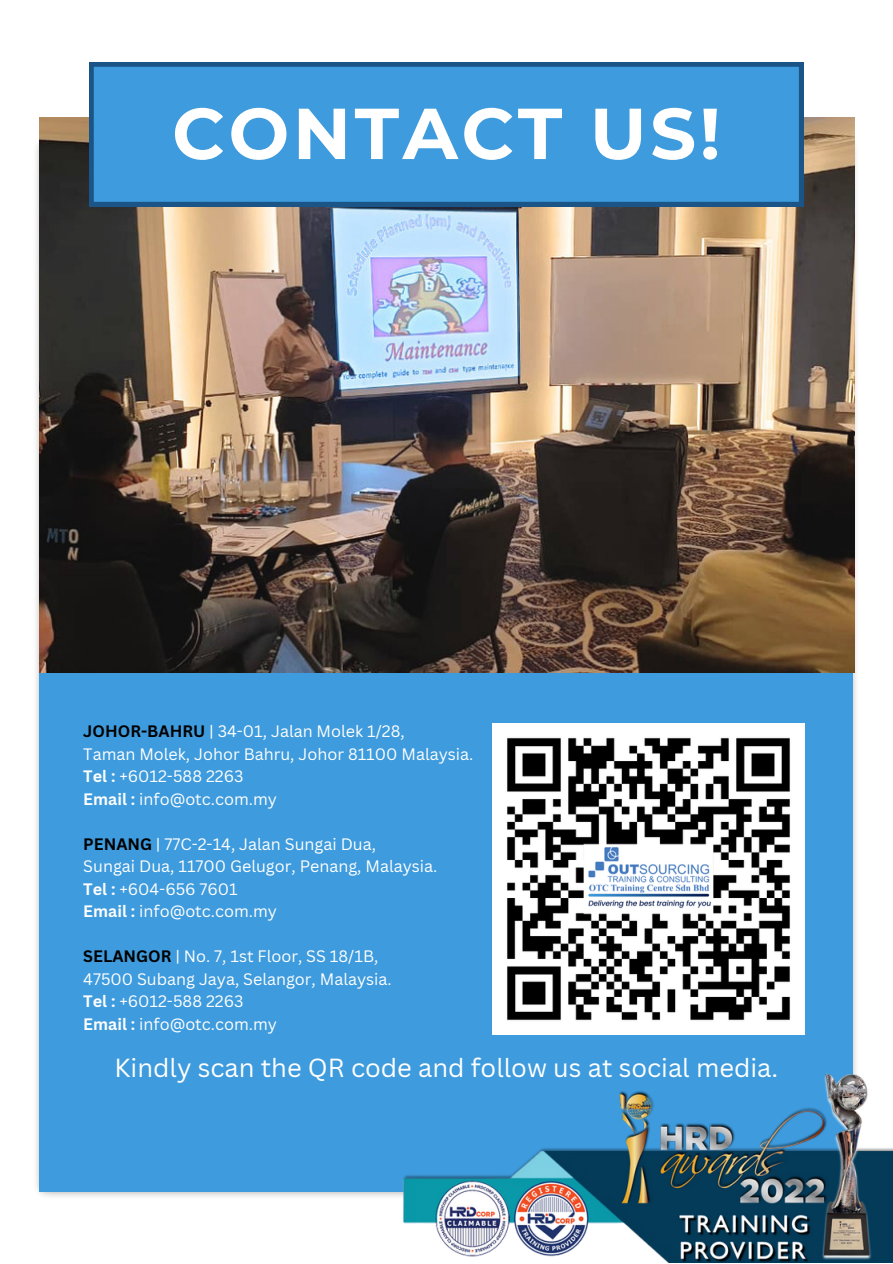
<style>
.page{position:relative;width:893px;height:1264px;background:#fff}
.page>*{position:absolute;margin:0;border:0;box-sizing:border-box;transform-origin:0 0}
.t1{font:700 72px "Montserrat";letter-spacing:.05em;color:#fff}
.t2{font:25.5px "Canva Sans";color:#fff}
.t3{font:16.05px "Canva Sans";color:#fff}
.s1{font-weight:700;color:#000}
.s2{font-weight:700}
</style>
<div class="page">
<div style="left:40px;top:143px;width:812px;height:1048px;background:#3e9bdd"></div>
<img style="left:40px;top:117px;width:814px;height:556px">
<svg style="left:89px;top:62px;width:714px;height:144px"></svg>
<img style="left:492px;top:723px;width:312px;height:311px">
<img style="left:355px;top:1067px;width:537px;height:195px">
<p class="t1" style="left:172px;top:89px;width:550px">CONTACT US!</p>
<p class="t3" style="left:83px;top:720px;width:323px"><span class="s1">JOHOR-BAHRU</span> | 34-01, Jalan Molek 1/28,</p>
<p class="t3" style="left:83px;top:742px;width:391px">Taman Molek, Johor Bahru, Johor 81100 Malaysia.</p>
<p class="t3" style="left:83px;top:765px;width:162px"><span class="s2">Tel :</span> +6012-588 2263</p>
<p class="t3" style="left:83px;top:787px;width:195px"><span class="s2">Email :</span> info@otc.com.my</p>
<p class="t3" style="left:83px;top:832px;width:294px"><span class="s1">PENANG</span> | 77C-2-14, Jalan Sungai Dua,</p>
<p class="t3" style="left:83px;top:855px;width:355px">Sungai Dua, 11700 Gelugor, Penang, Malaysia.</p>
<p class="t3" style="left:83px;top:877px;width:156px"><span class="s2">Tel :</span> +604-656 7601</p>
<p class="t3" style="left:83px;top:900px;width:195px"><span class="s2">Email :</span> info@otc.com.my</p>
<p class="t3" style="left:83px;top:944px;width:296px"><span class="s1">SELANGOR</span> | No. 7, 1st Floor, SS 18/1B,</p>
<p class="t3" style="left:83px;top:967px;width:310px">47500 Subang Jaya, Selangor, Malaysia.</p>
<p class="t3" style="left:83px;top:989px;width:162px"><span class="s2">Tel :</span> +6012-588 2263</p>
<p class="t3" style="left:83px;top:1012px;width:195px"><span class="s2">Email :</span> info@otc.com.my</p>
<p class="t2" style="left:114px;top:1050px;width:665px">Kindly scan the QR code and follow us at social media.</p>
</div>
